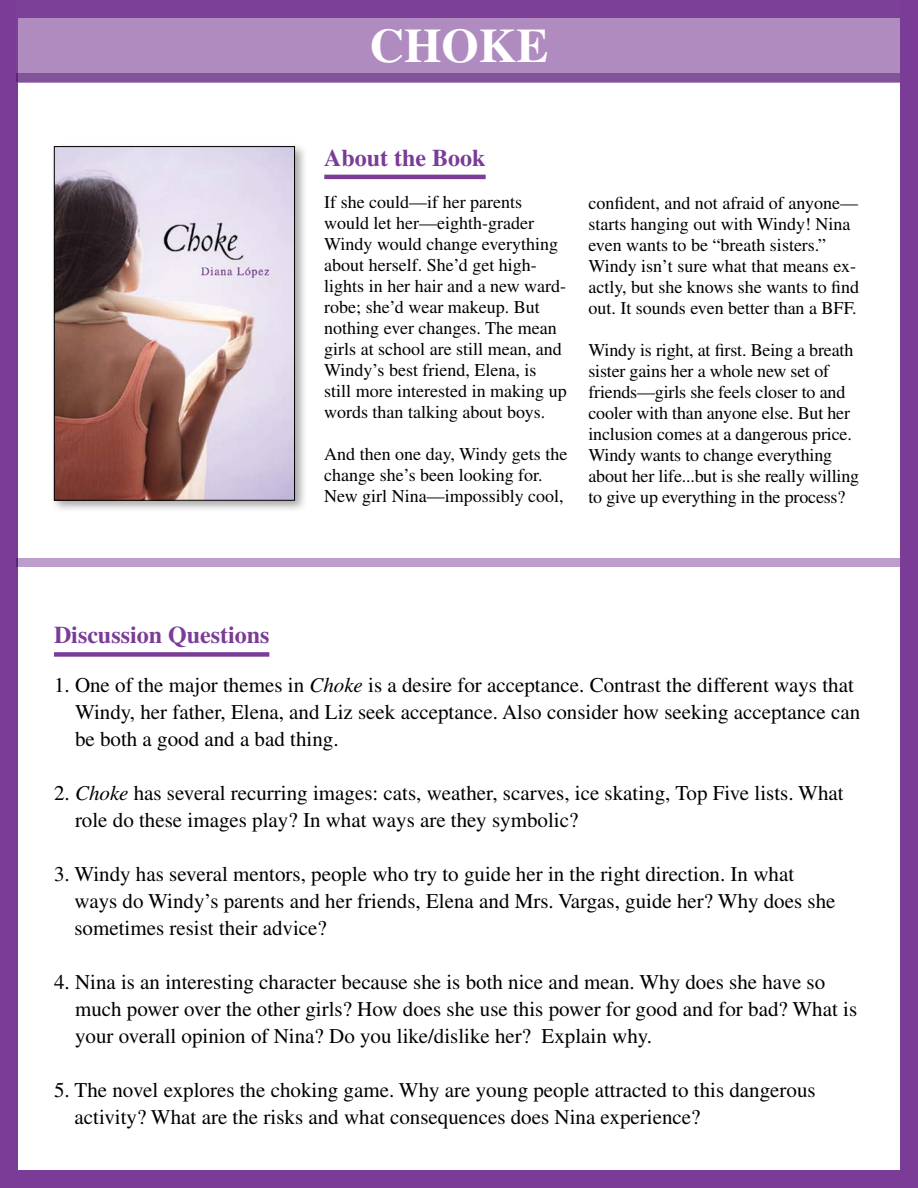
<style>
.page{position:relative;width:918px;height:1188px;background:#fff}
.page>*{position:absolute;margin:0;border:0;box-sizing:border-box;transform-origin:0 0}
.t1{font:700 48px "Times LT";color:#fff}
.t2{font:700 24px "Times LT";color:#7a3c97}
.t3{font:21px/27px "Times LT";color:#000}
.t4{font:18px/21px "Times LT";color:#000}
.s1{font-style:italic}
</style>
<div class="page">
<div style="left:0;top:0;width:918px;height:1188px;border:18px solid #7a3c97"></div>
<svg style="left:17px;top:0;width:883px;height:73px;background:#a278b6"></svg>
<div style="left:17px;top:73px;width:883px;height:9px;background:#805497"></div>
<hr style="left:324px;top:175px;width:162px;height:4px;background:#7a3c97">
<div style="left:54px;top:652px;width:215px;height:5px;background:#7a3c97"></div>
<div style="left:50px;top:143px;width:257px;height:371px;background:#000;opacity:.35"></div>
<img style="left:56px;top:148px;width:237px;height:351px">
<div style="left:54px;top:146px;width:241px;height:355px;border:1px solid #000"></div>
<div style="left:17px;top:558px;width:883px;height:9px;background:#bc9dcb"></div>
<h1 class="t1" style="left:370px;top:17px;width:180px">choke</h1>
<p class="t2" style="left:324px;top:143px;width:163px">About the Book</p>
<p class="t4" style="left:324px;top:191px;width:244px">If she could—if her parents would let her—eighth-grader<br>Windy would change everything about herself. She’d get high&shy;lights in her hair and a new ward&shy;robe; she’d wear makeup. But nothing ever changes. The mean girls at school are still mean, and<br>Windy’s best friend, Elena, is still more interested in making up words than talking about boys.</p>
<p class="t4" style="left:324px;top:444px;width:245px">And then one day, Windy gets the change she’s been looking for.<br>New girl Nina—impossibly cool,</p>
<p class="t4" style="left:588px;top:192px;width:272px">confident, and not afraid of anyone— starts hanging out with Windy! Nina even wants to be “breath sisters.” Windy isn’t sure what that means ex&shy;actly, but she knows she wants to find out. It sounds even better than a BFF.</p>
<p class="t4" style="left:588px;top:339px;width:272px">Windy is right, at first. Being a breath sister gains her a whole new set of friends—girls she feels closer to and cooler with than anyone else. But her inclusion comes at a dangerous price.<br>Windy wants to change everything about her life...but is she really willing to give up everything in the process?</p>
<p class="t2" style="left:54px;top:621px;width:217px">Discussion Questions</p>
<p class="t3" style="left:75px;top:671px;width:787px;text-indent:-21px">1. One of the major themes in <span class="s1">Choke</span> is a desire for acceptance. Contrast the different ways that<br>Windy, her father, Elena, and Liz seek acceptance. Also consider how seeking acceptance can be both a good and a bad thing.</p>
<p class="t3" style="left:75px;top:779px;width:770px;text-indent:-21px">2. <span class="s1">Choke</span> has several recurring images: cats, weather, scarves, ice skating, Top Five lists. What role do these images play? In what ways are they symbolic?</p>
<p class="t3" style="left:74px;top:860px;width:763px;text-indent:-20px">3. Windy has several mentors, people who try to guide her in the right direction. In what ways do Windy’s parents and her friends, Elena and Mrs. Vargas, guide her? Why does she sometimes resist their advice?</p>
<p class="t3" style="left:75px;top:968px;width:784px;text-indent:-21px">4. Nina is an interesting character because she is both nice and mean. Why does she have so much power over the other girls? How does she use this power for good and for bad? What is your overall opinion of Nina? Do you like/dislike her? Explain why.</p>
<p class="t3" style="left:75px;top:1076px;width:743px;text-indent:-21px">5. The novel explores the choking game. Why are young people attracted to this dangerous activity? What are the risks and what consequences does Nina experience?</p>
</div>
